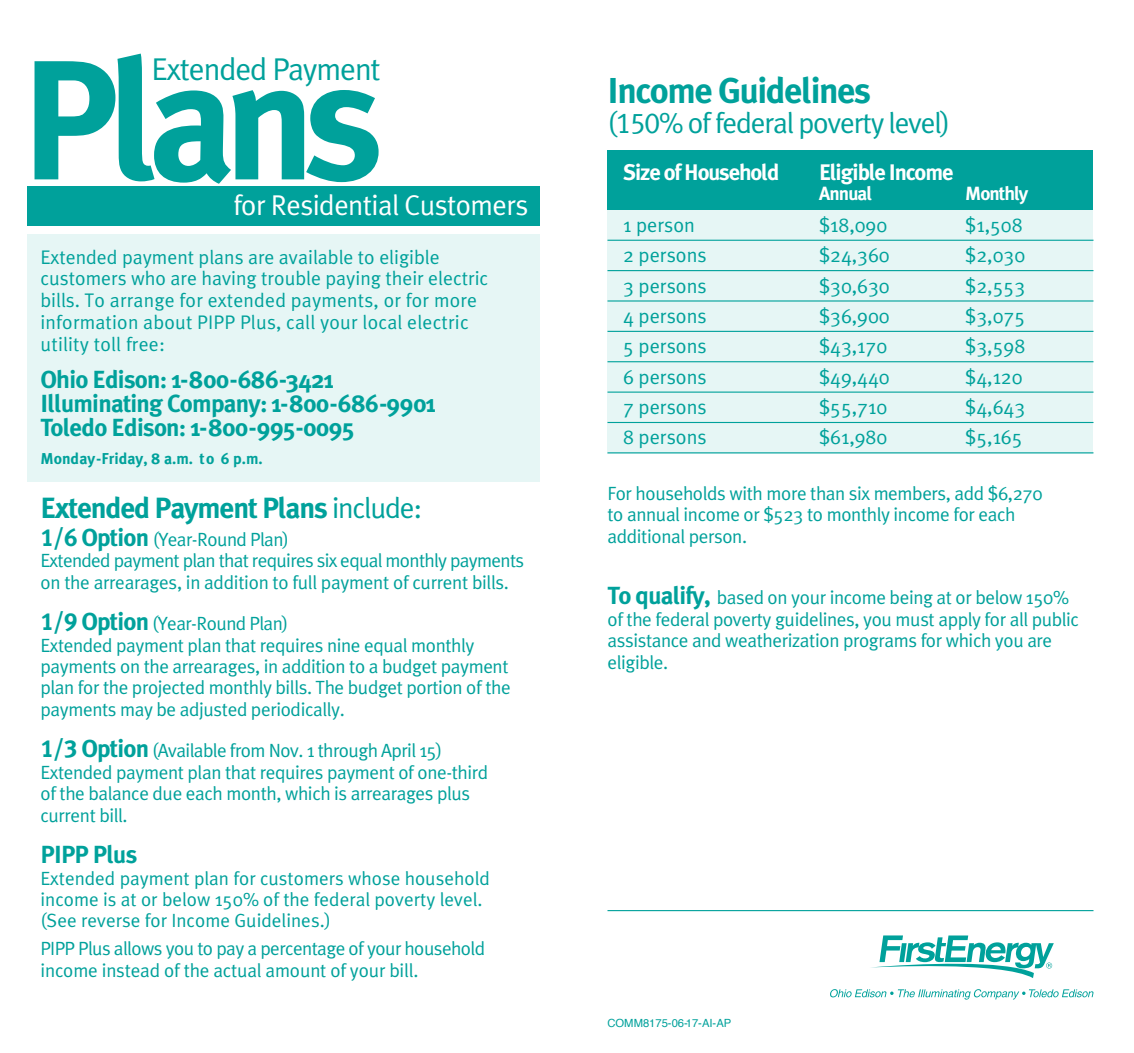
<style>
.page{position:relative;width:1134px;height:1053px;background:#fff}
.page>*{position:absolute;margin:0;border:0;box-sizing:border-box;transform-origin:0 0}
.t1{font:700 170.1px "Meta Plus";letter-spacing:-.07em;color:#00a19b}
.t2{font:700 36px "Meta Plus";letter-spacing:-.04em;color:#00a19b}
.t3{font:31.5px "Meta Plus Normal";letter-spacing:-.035em;color:#00a19b}
.t4{font:700 29.25px "Meta Plus";letter-spacing:-.04em;color:#00a19b}
.t5{font:29.25px "Meta Plus Normal";letter-spacing:-.04em;color:#00a19b}
.t6{font:28.57px "Meta Plus Normal";letter-spacing:-.02em;color:#fff}
.t7{font:700 24.75px/23.6px "Meta Plus";letter-spacing:-.03em;color:#00a19b}
.t8{font:700 22.5px "Meta Plus";letter-spacing:-.05em;color:#fff}
.t9{font:20.25px "Meta Plus Normal";color:#00a19b}
.t10{font:19.8px/21.8px "Meta Plus Normal";letter-spacing:.005em;color:#00a19b}
.t11{font:19.12px/21.4px "Meta Plus Normal";letter-spacing:-.02em;color:#00a19b}
.t12{font:19.12px/21.4px "Meta Plus Normal";color:#00a19b}
.t13{font:700 19.12px "Meta Plus";letter-spacing:-.05em;color:#fff}
.t14{font:700 15.75px "Meta Plus";color:#00a19b}
.t15{font:11.25px "Helvetica";color:#00a19b}
.s1{font-family:"Meta Plus Normal";font-weight:400}
.s2{font-family:"Meta Plus Bold Caps";font-size:24.75px}
.s3{font-family:"Meta Plus";font-weight:700;font-size:24.75px}
.s4{font-family:"Meta Plus Normal Caps"}
</style>
<div class="page">
<div style="left:27px;top:187px;width:513px;height:39px;background:#00a19b"></div>
<div style="left:27px;top:234px;width:513px;height:248px;background:#e6f6f5"></div>
<div style="left:608px;top:204px;width:486px;height:250px;background:#e6f6f5"></div>
<div style="left:608px;top:150px;width:486px;height:59px;background:#00a19b"></div>
<hr style="left:608px;top:240px;width:486px;height:1px;background:#00a19b">
<hr style="left:608px;top:270px;width:486px;height:1px;background:#00a19b">
<hr style="left:608px;top:300px;width:486px;height:2px;background:#00a19b">
<hr style="left:608px;top:331px;width:486px;height:1px;background:#00a19b">
<hr style="left:608px;top:361px;width:486px;height:1px;background:#00a19b">
<hr style="left:608px;top:392px;width:486px;height:1px;background:#00a19b">
<hr style="left:608px;top:422px;width:486px;height:1px;background:#00a19b">
<hr style="left:608px;top:452px;width:486px;height:1px;background:#00a19b">
<svg style="left:830px;top:989px;width:264px;height:11px"></svg>
<svg style="left:871px;top:935px;width:183px;height:43px"></svg>
<hr style="left:608px;top:910px;width:486px;height:1px;background:#00a19b">
<h1 class="t1" style="left:20px;top:22px;width:365px">Plans</h1>
<h3 class="t6" style="left:233px;top:189px;width:297px">for Residential Customers</h3>
<h3 class="t3" style="left:152px;top:51px;width:231px">Extended Payment</h3>
<p class="t10" style="left:40px;top:246px;width:449px">Extended payment plans are available to eligible customers who are having trouble paying their electric bills. To arrange for extended payments, or for more information about PIPP Plus, call your local electric utility toll free:</p>
<p class="t7" style="left:40px;top:368px;width:397px">Ohio Edison: 1-800-686-3421<br>Illuminating Company: 1-800-686-9901<br>Toledo Edison: 1-800-995-0095</p>
<p class="t14" style="left:40px;top:449px;width:224px">Monday-Friday, 8 a.m. to 6 p.m.</p>
<h3 class="t4" style="left:40px;top:491px;width:383px">Extended Payment Plans <span class="s1">include:</span></h3>
<p class="t11" style="left:40px;top:528px;width:485px"><span class="s2">1/6</span> <span class="s3">Option</span> (Year-Round Plan)<br>Extended payment plan that requires six equal monthly payments on the arrearages, in addition to full payment of current bills.</p>
<p class="t11" style="left:40px;top:613px;width:472px"><span class="s2">1/9</span> <span class="s3">Option</span> (Year-Round Plan)<br>Extended payment plan that requires nine equal monthly payments on the arrearages, in addition to a budget payment plan for the projected monthly bills. The budget portion of the payments may be adjusted periodically.</p>
<p class="t11" style="left:40px;top:740px;width:449px"><span class="s2">1/3</span> <span class="s3">Option</span> (Available from Nov. 1 through April 15)<br>Extended payment plan that requires payment of one-third of the balance due each month, which is arrearages plus current bill.</p>
<p class="t7" style="left:40px;top:843px;width:98px">PIPP Plus</p>
<p class="t12" style="left:40px;top:867px;width:451px">Extended payment plan for customers whose household income is at or below 150% of the federal poverty level. (See reverse for Income Guidelines.)</p>
<p class="t11" style="left:40px;top:938px;width:446px">PIPP Plus allows you to pay a percentage of your household income instead of the actual amount of your bill.</p>
<h2 class="t2" style="left:608px;top:70px;width:265px">Income Guidelines</h2>
<h3 class="t5" style="left:608px;top:106px;width:344px">(<span class="s4">150%</span> of federal poverty level)</h3>
<p class="t8" style="left:623px;top:159px;width:158px">Size of Household</p>
<p class="t8" style="left:819px;top:159px;width:136px">Eligible Income</p>
<p class="t13" style="left:819px;top:183px;width:55px">Annual</p>
<p class="t13" style="left:965px;top:183px;width:65px">Monthly</p>
<p class="t9" style="left:623px;top:213px;width:73px">1 person</p>
<p class="t9" style="left:819px;top:213px;width:70px">$18,090</p>
<p class="t9" style="left:965px;top:213px;width:59px">$1,508</p>
<p class="t9" style="left:623px;top:243px;width:85px">2 persons</p>
<p class="t9" style="left:819px;top:243px;width:72px">$24,360</p>
<p class="t9" style="left:965px;top:243px;width:61px">$2,030</p>
<p class="t9" style="left:623px;top:274px;width:85px">3 persons</p>
<p class="t9" style="left:819px;top:274px;width:72px">$30,630</p>
<p class="t9" style="left:965px;top:274px;width:61px">$2,553</p>
<p class="t9" style="left:623px;top:304px;width:85px">4 persons</p>
<p class="t9" style="left:819px;top:304px;width:72px">$36,900</p>
<p class="t9" style="left:965px;top:304px;width:61px">$3,075</p>
<p class="t9" style="left:623px;top:335px;width:85px">5 persons</p>
<p class="t9" style="left:819px;top:335px;width:70px">$43,170</p>
<p class="t9" style="left:965px;top:335px;width:61px">$3,598</p>
<p class="t9" style="left:623px;top:365px;width:85px">6 persons</p>
<p class="t9" style="left:819px;top:365px;width:72px">$49,440</p>
<p class="t9" style="left:965px;top:365px;width:59px">$4,120</p>
<p class="t9" style="left:623px;top:395px;width:85px">7 persons</p>
<p class="t9" style="left:819px;top:395px;width:70px">$55,710</p>
<p class="t9" style="left:965px;top:395px;width:61px">$4,643</p>
<p class="t9" style="left:623px;top:426px;width:85px">8 persons</p>
<p class="t9" style="left:819px;top:426px;width:70px">$61,980</p>
<p class="t9" style="left:965px;top:426px;width:59px">$5,165</p>
<p class="t11" style="left:608px;top:482px;width:437px">For households with more than six members, add $6,270 to annual income or $523 to monthly income for each additional person.</p>
<p class="t11" style="left:607px;top:587px;width:473px"><span class="s3">To qualify,</span> based on your income being at or below 150% of the federal poverty guidelines, you must apply for all public assistance and weatherization programs for which you are eligible.</p>
<p class="t15" style="left:608px;top:1014px;width:125px">COMM8175-06-17-AI-AP</p>
</div>
